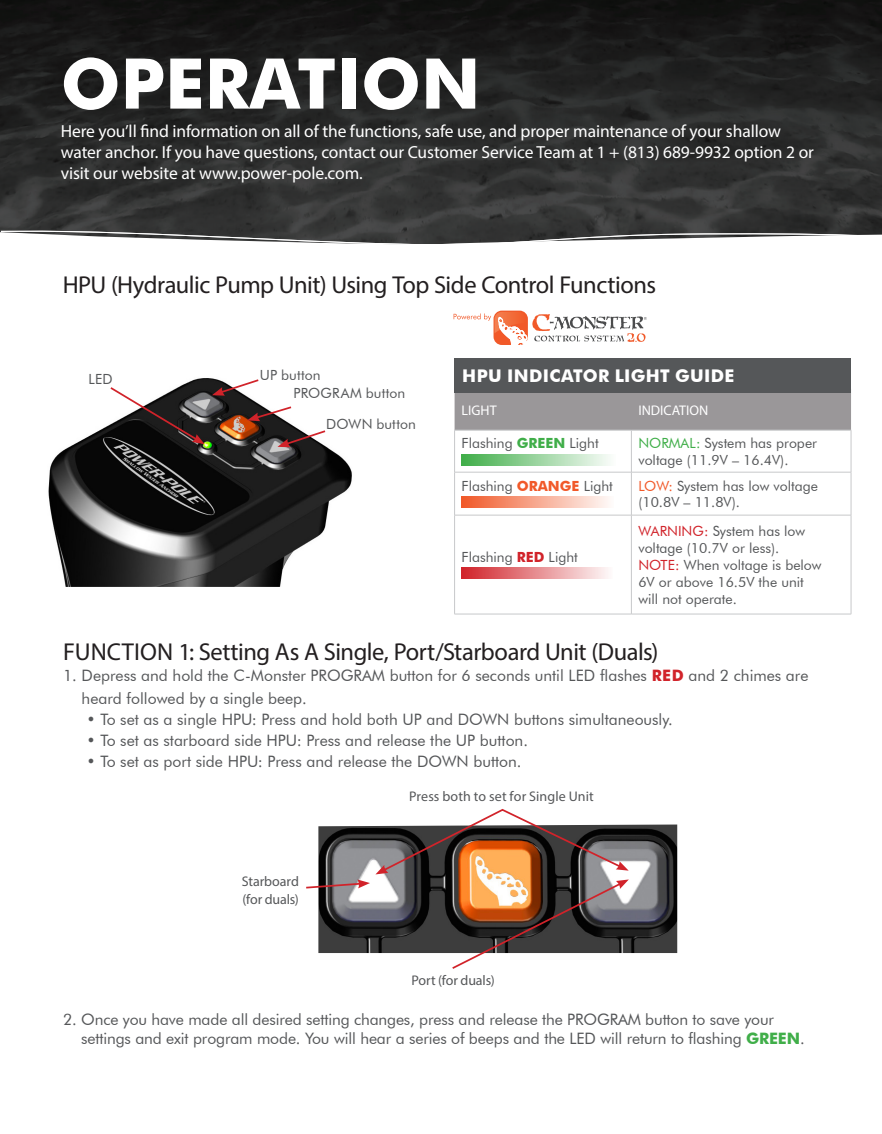
<style>
.page{position:relative;width:882px;height:1134px;background:#fff}
.page>*{position:absolute;margin:0;border:0;box-sizing:border-box;transform-origin:0 0}
.t1{font:700 70px "Futura BT";color:#fff}
.t2{font:24.5px "Myriad Pro";letter-spacing:-.02em;color:#231f20}
.t3{font:17.5px/21px "Myriad Pro";letter-spacing:-.005em;color:#fff}
.t4{font:700 17.5px "Futura BT";letter-spacing:.015em;color:#fff}
.t5{font:15.75px/22.8px "Futura BT";color:#555759}
.t6{font:14px/16.8px "Futura BT";color:#555759}
.t7{font:14px "Myriad Pro";color:#555759}
.t8{font:14px "Myriad Pro";color:#fff}
.s1{font-weight:700;color:#40ae49}
.s2{color:#40ae49}
.s3{font-weight:700;color:#f15929}
.s4{color:#f15929}
.s5{font-weight:700;color:#d1232a}
.s6{color:#d1232a}
</style>
<div class="page">
<img style="left:48px;top:378px;width:304px;height:209px">
<svg style="left:212px;top:378px;width:48px;height:18px"></svg>
<svg style="left:247px;top:405px;width:46px;height:16px"></svg>
<svg style="left:277px;top:429px;width:50px;height:18px"></svg>
<svg style="left:109px;top:386px;width:96px;height:58px"></svg>
<img style="left:0;top:0;width:882px;height:233px">
<svg style="left:1px;top:228px;width:881px;height:17px"></svg>
<div style="left:455px;top:392px;width:396px;height:38px;background:#9a9799"></div>
<hr style="left:454px;top:472px;width:1px;height:43px;background:#c7c8ca">
<hr style="left:631px;top:472px;width:1px;height:43px;background:#c7c8ca">
<hr style="left:851px;top:472px;width:1px;height:43px;background:#c7c8ca">
<hr style="left:454px;top:430px;width:177px;height:1px;background:#c7c8ca">
<hr style="left:454px;top:430px;width:1px;height:42px;background:#c7c8ca">
<hr style="left:631px;top:430px;width:220px;height:1px;background:#c7c8ca">
<hr style="left:631px;top:430px;width:1px;height:42px;background:#c7c8ca">
<hr style="left:851px;top:430px;width:1px;height:42px;background:#c7c8ca">
<hr style="left:454px;top:472px;width:177px;height:1px;background:#c7c8ca">
<hr style="left:631px;top:472px;width:220px;height:1px;background:#c7c8ca">
<hr style="left:454px;top:515px;width:177px;height:1px;background:#c7c8ca">
<hr style="left:454px;top:515px;width:1px;height:99px;background:#c7c8ca">
<hr style="left:631px;top:515px;width:220px;height:1px;background:#c7c8ca">
<hr style="left:631px;top:515px;width:1px;height:99px;background:#c7c8ca">
<hr style="left:851px;top:515px;width:1px;height:99px;background:#c7c8ca">
<hr style="left:454px;top:614px;width:177px;height:1px;background:#c7c8ca">
<hr style="left:631px;top:614px;width:220px;height:1px;background:#c7c8ca">
<svg style="left:462px;top:454px;width:147px;height:11px;background:#99d39e"></svg>
<svg style="left:462px;top:496px;width:147px;height:12px;background:#f7a78e"></svg>
<svg style="left:462px;top:567px;width:146px;height:12px;background:#e68b8f"></svg>
<div style="left:454px;top:358px;width:397px;height:34px;background:#555759"></div>
<img style="left:629px;top:825px;width:48px;height:128px">
<svg style="left:306px;top:809px;width:323px;height:160px"></svg>
<svg style="left:454px;top:311px;width:193px;height:34px"></svg>
<p class="t1" style="left:61px;top:41px;width:421px">OPERATION</p>
<p class="t3" style="left:61px;top:121px;width:755px">Here you’ll find information on all of the functions, safe use, and proper maintenance of your shallow water anchor. If you have questions, contact our Customer Service Team at 1 + (813) 689-9932 option 2 or visit our website at www.power-pole.com.</p>
<p class="t2" style="left:63px;top:269px;width:595px">HPU (Hydraulic Pump Unit) Using Top Side Control Functions</p>
<p class="t6" style="left:88px;top:371px;width:26px">LED</p>
<p class="t6" style="left:260px;top:366px;width:62px">UP button</p>
<p class="t6" style="left:293px;top:385px;width:113px">PROGRAM button</p>
<p class="t6" style="left:326px;top:415px;width:91px">DOWN button</p>
<p class="t4" style="left:462px;top:365px;width:274px">HPU INDICATOR LIGHT GUIDE</p>
<p class="t8" style="left:462px;top:402px;width:37px">LIGHT</p>
<p class="t8" style="left:638px;top:401px;width:72px">INDICATION</p>
<p class="t6" style="left:462px;top:435px;width:139px">Flashing <span class="s1">GREEN</span> Light</p>
<p class="t6" style="left:638px;top:435px;width:180px"><span class="s2">NORMAL:</span> System has proper voltage (11.9V – 16.4V).</p>
<p class="t6" style="left:462px;top:477px;width:153px">Flashing <span class="s3">ORANGE</span> Light</p>
<p class="t6" style="left:638px;top:477px;width:181px"><span class="s4">LOW:</span> System has low voltage (10.8V – 11.8V).</p>
<p class="t6" style="left:462px;top:548px;width:118px">Flashing <span class="s5">RED</span> Light</p>
<p class="t6" style="left:638px;top:523px;width:185px"><span class="s6">WARNING:</span> System has low voltage (10.7V or less).<br><span class="s6">NOTE:</span> When voltage is below<br>6V or above 16.5V the unit will not operate.</p>
<p class="t2" style="left:63px;top:637px;width:597px">FUNCTION 1: Setting As A Single, Port/Starboard Unit (Duals)</p>
<p class="t5" style="left:82px;top:664px;width:728px;text-indent:-19px">1. Depress and hold the C-Monster PROGRAM button for 6 seconds until LED flashes <span class="s5">RED</span> and 2 chimes are heard followed by a single beep.</p>
<p class="t5" style="left:87px;top:708px;width:588px">• To set as a single HPU: Press and hold both UP and DOWN buttons simultaneously.</p>
<p class="t5" style="left:87px;top:729px;width:443px">• To set as starboard side HPU: Press and release the UP button.</p>
<p class="t5" style="left:87px;top:750px;width:436px">• To set as port side HPU: Press and release the DOWN button.</p>
<p class="t7" style="left:409px;top:787px;width:186px">Press both to set for Single Unit</p>
<p class="t7" style="left:242px;top:873px;width:58px">Starboard</p>
<p class="t7" style="left:242px;top:891px;width:58px">(for duals)</p>
<p class="t7" style="left:411px;top:971px;width:85px">Port (for duals)</p>
<p class="t5" style="left:81px;top:1010px;width:725px;line-height:19.2px;text-indent:-18px">2. Once you have made all desired setting changes, press and release the PROGRAM button to save your settings and exit program mode. You will hear a series of beeps and the LED will return to flashing <span class="s1">GREEN</span>.</p>
</div>
